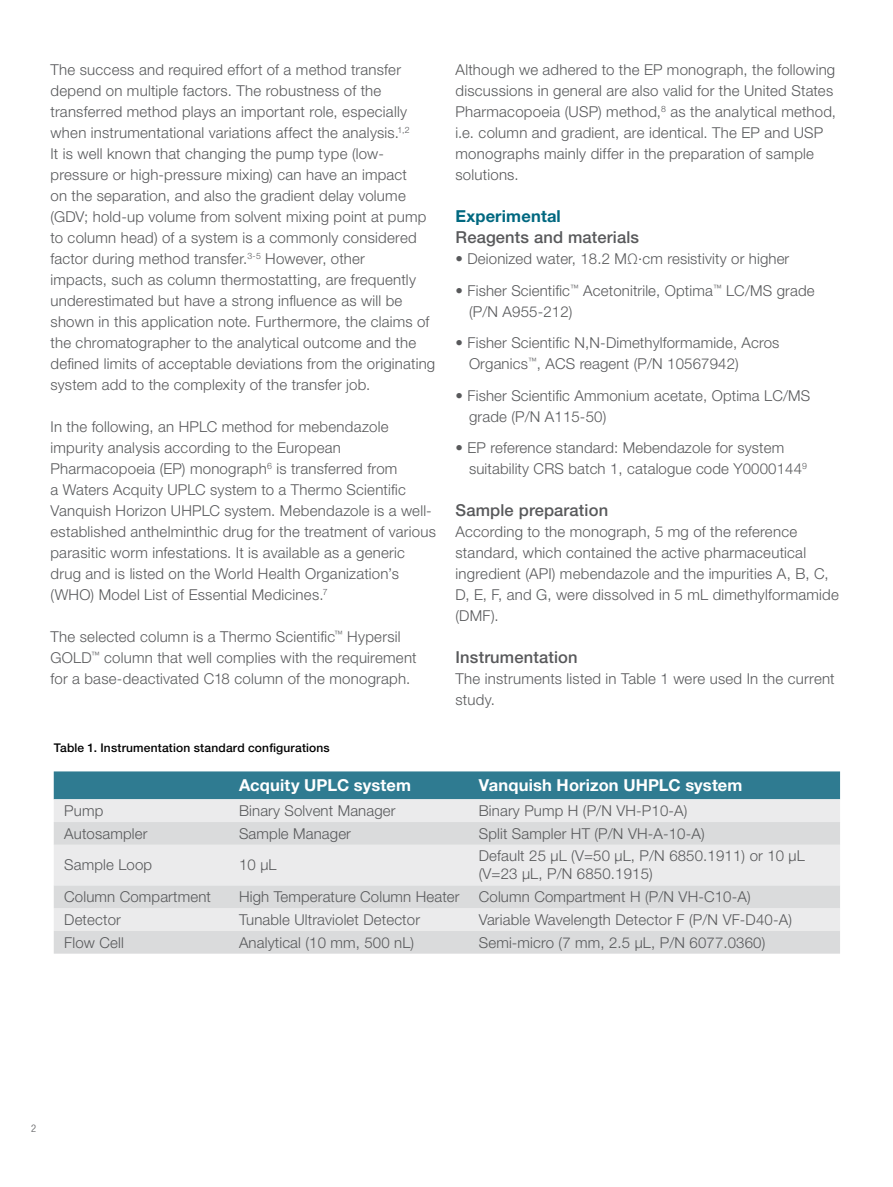
<style>
.page{position:relative;width:893px;height:1187px;background:#fff}
.page>*{position:absolute;margin:0;border:0;box-sizing:border-box;transform-origin:0 0}
.t1{font:500 16.5px "Helvetica Neue LT Std";letter-spacing:.01em;color:#58595b}
.t2{font:700 16.5px "Helvetica Neue LT Std";letter-spacing:.01em;color:#fff}
.t3{font:700 16.5px "Helvetica Neue LT Std";letter-spacing:.01em;color:#006880}
.t4{font:300 15px/21px "Helvetica Neue LT Std";letter-spacing:.015em;color:#58595b}
.t5{font:500 12px "Helvetica Neue LT Std";letter-spacing:.015em;color:#000}
.t6{font:300 condensed 10.5px "Helvetica Neue LT Std";color:#58595b}
</style>
<div class="page">
<div style="left:54px;top:771px;width:786px;height:28px;background:#2f7b91"></div>
<div style="left:54px;top:799px;width:786px;height:23px;background:#ebebec"></div>
<svg style="left:54px;top:822px;width:786px;height:131px;background:#e2e2e3"></svg>
<p class="t4" style="left:51px;top:59px;width:386px">The success and required effort of a method transfer depend on multiple factors. The robustness of the transferred method plays an important role, especially when instrumentational variations affect the analysis.<sup>1,2<br></sup>It is well known that changing the pump type (low&shy;pressure or high-pressure mixing) can have an impact<br>on the separation, and also the gradient delay volume (GDV; hold-up volume from solvent mixing point at pump to column head) of a system is a commonly considered factor during method transfer.<sup>3-5</sup> However, other<br>impacts, such as column thermostatting, are frequently underestimated but have a strong influence as will be shown in this application note. Furthermore, the claims of the chromatographer to the analytical outcome and the defined limits of acceptable deviations from the originating system add to the complexity of the transfer job.</p>
<p class="t4" style="left:51px;top:416px;width:387px">In the following, an HPLC method for mebendazole impurity analysis according to the European Pharmacopoeia (EP) monograph<sup>6</sup> is transferred from<br>a Waters Acquity UPLC system to a Thermo Scientific Vanquish Horizon UHPLC system. Mebendazole is a well&shy;established anthelminthic drug for the treatment of various parasitic worm infestations. It is available as a generic drug and is listed on the World Health Organization’s (WHO) Model List of Essential Medicines.<sup>7</sup></p>
<p class="t4" style="left:51px;top:626px;width:368px">The selected column is a Thermo Scientific<sup>™</sup> Hypersil<br>GOLD<sup>™</sup> column that well complies with the requirement for a base-deactivated C18 column of the monograph.</p>
<p class="t5" style="left:54px;top:740px;width:278px">Table 1. Instrumentation standard configurations</p>
<p class="t4" style="left:456px;top:59px;width:382px">Although we adhered to the EP monograph, the following discussions in general are also valid for the United States Pharmacopoeia (USP) method,<sup>8</sup> as the analytical method, i.e. column and gradient, are identical. The EP and USP monographs mainly differ in the preparation of sample solutions.</p>
<p class="t3" style="left:456px;top:206px;width:107px">Experimental</p>
<p class="t1" style="left:456px;top:227px;width:185px">Reagents and materials</p>
<p class="t4" style="left:456px;top:248px;width:335px">• Deionized water, 18.2 MΩ·cm resistivity or higher</p>
<p class="t4" style="left:469px;top:279px;width:347px;text-indent:-13px">• Fisher Scientific<sup>™</sup> Acetonitrile, Optima<sup>™</sup> LC/MS grade (P/N A955-212)</p>
<p class="t4" style="left:469px;top:332px;width:312px;text-indent:-14px">• Fisher Scientific N,N-Dimethylformamide, Acros<br>Organics<sup>™</sup>, ACS reagent (P/N 10567942)</p>
<p class="t4" style="left:469px;top:384px;width:343px;text-indent:-14px">• Fisher Scientific Ammonium acetate, Optima LC/MS grade (P/N A115-50)</p>
<p class="t4" style="left:469px;top:437px;width:340px;text-indent:-14px">• EP reference standard: Mebendazole for system suitability CRS batch 1, catalogue code Y0000144<sup>9</sup></p>
<p class="t1" style="left:456px;top:500px;width:154px">Sample preparation</p>
<p class="t4" style="left:456px;top:521px;width:385px">According to the monograph, 5 mg of the reference standard, which contained the active pharmaceutical ingredient (API) mebendazole and the impurities A, B, C, D, E, F, and G, were dissolved in 5 mL dimethylformamide (DMF).</p>
<p class="t1" style="left:456px;top:647px;width:124px">Instrumentation</p>
<p class="t4" style="left:456px;top:668px;width:381px">The instruments listed in Table 1 were used In the current study.</p>
<p class="t2" style="left:239px;top:775px;width:173px">Acquity UPLC system</p>
<p class="t2" style="left:479px;top:775px;width:265px">Vanquish Horizon UHPLC system</p>
<p class="t4" style="left:64px;top:799px;width:41px">Pump</p>
<p class="t4" style="left:239px;top:799px;width:158px">Binary Solvent Manager</p>
<p class="t4" style="left:479px;top:799px;width:210px">Binary Pump H (P/N VH-P10-A)</p>
<p class="t4" style="left:64px;top:822px;width:85px">Autosampler</p>
<p class="t4" style="left:239px;top:822px;width:113px">Sample Manager</p>
<p class="t4" style="left:479px;top:822px;width:227px">Split Sampler HT (P/N VH-A-10-A)</p>
<p class="t4" style="left:64px;top:854px;width:89px">Sample Loop</p>
<p class="t4" style="left:239px;top:854px;width:39px">10 µL</p>
<p class="t4" style="left:479px;top:846px;width:328px;line-height:18px">Default 25 µL (V=50 µL, P/N 6850.1911) or 10 µL (V=23 µL, P/N 6850.1915)</p>
<p class="t4" style="left:64px;top:886px;width:148px">Column Compartment</p>
<p class="t4" style="left:239px;top:886px;width:222px">High Temperature Column Heater</p>
<p class="t4" style="left:479px;top:886px;width:273px">Column Compartment H (P/N VH-C10-A)</p>
<p class="t4" style="left:64px;top:908px;width:58px">Detector</p>
<p class="t4" style="left:239px;top:908px;width:183px">Tunable Ultraviolet Detector</p>
<p class="t4" style="left:479px;top:908px;width:315px">Variable Wavelength Detector F (P/N VF-D40-A)</p>
<p class="t4" style="left:64px;top:931px;width:61px">Flow Cell</p>
<p class="t4" style="left:239px;top:931px;width:177px">Analytical (10 mm, 500 nL)</p>
<p class="t4" style="left:479px;top:931px;width:288px">Semi-micro (7 mm, 2.5 µL, P/N 6077.0360)</p>
<p class="t6" style="left:31px;top:1122px;width:7px">2</p>
</div>
